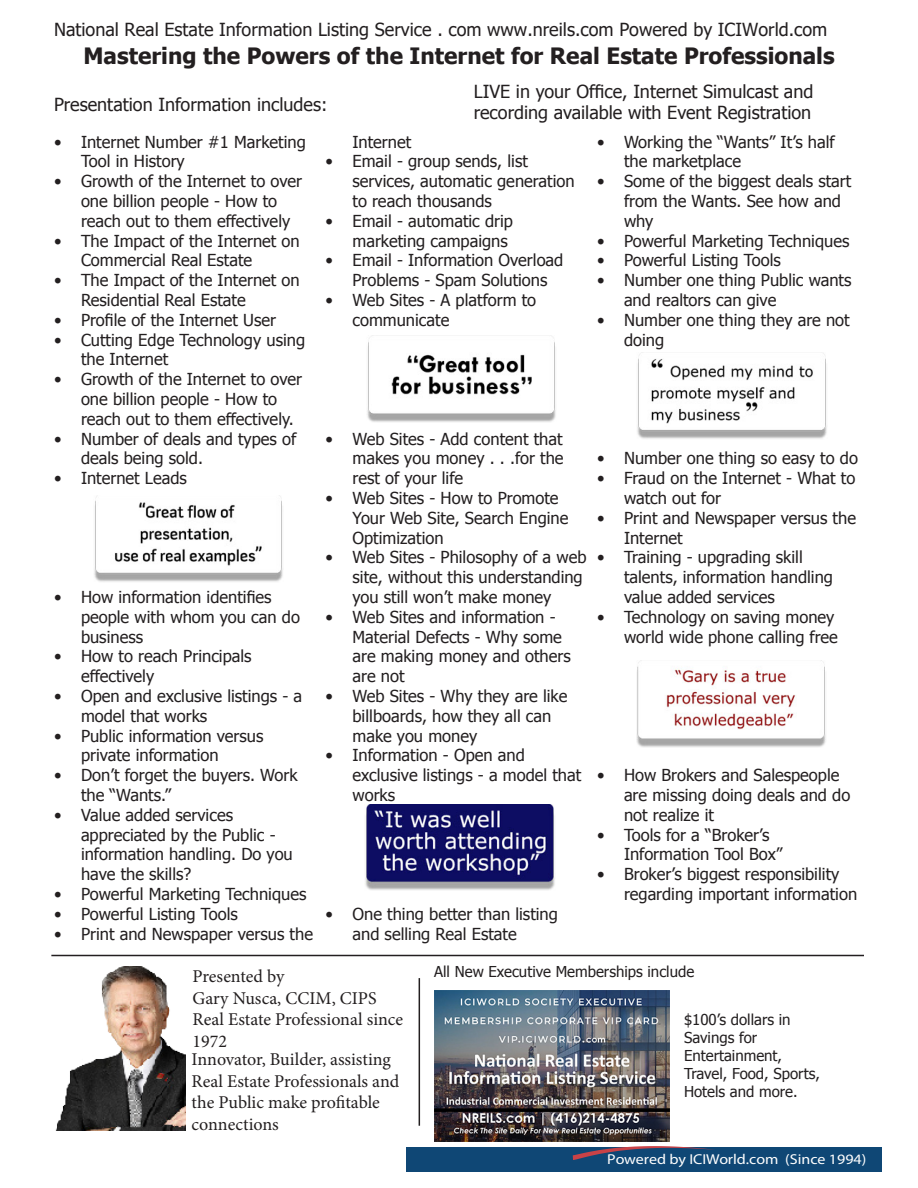
<style>
.page{position:relative;width:918px;height:1188px;background:#fff}
.page>*{position:absolute;margin:0;border:0;box-sizing:border-box;transform-origin:0 0}
.t1{font:700 22.5px "Tahoma";color:#231f20}
.t2{font:18px/21.6px "Tahoma";color:#231f20}
.t3{font:18px/21.6px "Minion Pro";color:#231f20}
.t4{font:16.5px/19.8px "Tahoma";color:#231f20}
.t5{font:15px "Tahoma";color:#231f20}
.t6{font:14.4px "Myriad Pro";color:#fff;scale:1.11 1}
</style>
<div class="page">
<img style="left:434px;top:990px;width:236px;height:152px">
<img style="left:367px;top:335px;width:189px;height:87px">
<img style="left:94px;top:495px;width:189px;height:87px">
<img style="left:365px;top:804px;width:190px;height:86px">
<img style="left:637px;top:352px;width:190px;height:87px">
<img style="left:636px;top:661px;width:190px;height:86px">
<img style="left:56px;top:966px;width:129px;height:164px">
<hr style="left:419px;top:978px;width:1px;height:148px;background:#231f20">
<div style="left:407px;top:1147px;width:475px;height:24px;background:#0f4775"></div>
<svg style="left:573px;top:1146px;width:141px;height:14px"></svg>
<hr style="left:51px;top:955px;width:813px;height:1px;background:#231f20">
<p class="t2" style="left:54px;top:19px;width:775px">National Real Estate Information Listing Service . com www.nreils.com Powered by ICIWorld.com</p>
<p class="t1" style="left:84px;top:40px;width:753px">Mastering the Powers of the Internet for Real Estate Professionals</p>
<p class="t2" style="left:54px;top:93px;width:275px">Presentation Information includes:</p>
<p class="t2" style="left:474px;top:80px;width:341px">LIVE in your Office, Internet Simulcast and recording available with Event Registration</p>
<p class="t4" style="left:81px;top:131px;width:226px;text-indent:-27px">• Internet Number #1 Marketing<br>Tool in History</p>
<p class="t4" style="left:81px;top:171px;width:223px;text-indent:-27px">• Growth of the Internet to over one billion people - How to reach out to them effectively</p>
<p class="t4" style="left:81px;top:230px;width:220px;text-indent:-27px">• The Impact of the Internet on<br>Commercial Real Estate</p>
<p class="t4" style="left:81px;top:270px;width:220px;text-indent:-27px">• The Impact of the Internet on<br>Residential Real Estate</p>
<p class="t4" style="left:54px;top:309px;width:224px">• Profile of the Internet User</p>
<p class="t4" style="left:81px;top:329px;width:226px;text-indent:-27px">• Cutting Edge Technology using the Internet</p>
<p class="t4" style="left:81px;top:369px;width:223px;text-indent:-27px">• Growth of the Internet to over one billion people - How to reach out to them effectively.</p>
<p class="t4" style="left:81px;top:428px;width:217px;text-indent:-27px">• Number of deals and types of deals being sold.</p>
<p class="t4" style="left:54px;top:468px;width:135px">• Internet Leads</p>
<p class="t4" style="left:81px;top:586px;width:220px;text-indent:-27px">• How information identifies people with whom you can do business</p>
<p class="t4" style="left:81px;top:646px;width:172px;text-indent:-27px">• How to reach Principals effectively</p>
<p class="t4" style="left:81px;top:685px;width:223px;text-indent:-27px">• Open and exclusive listings - a model that works</p>
<p class="t4" style="left:81px;top:725px;width:184px;text-indent:-27px">• Public information versus private information</p>
<p class="t4" style="left:81px;top:765px;width:218px;text-indent:-27px">• Don’t forget the buyers. Work the “Wants.”</p>
<p class="t4" style="left:81px;top:804px;width:213px;text-indent:-27px">• Value added services appreciated by the Public - information handling. Do you have the skills?</p>
<p class="t4" style="left:54px;top:883px;width:254px">• Powerful Marketing Techniques</p>
<p class="t4" style="left:54px;top:903px;width:185px">• Powerful Listing Tools</p>
<p class="t4" style="left:54px;top:923px;width:261px">• Print and Newspaper versus the</p>
<p class="t4" style="left:353px;top:131px;width:60px">Internet</p>
<p class="t4" style="left:352px;top:151px;width:224px;text-indent:-27px">• Email - group sends, list services, automatic generation to reach thousands</p>
<p class="t4" style="left:352px;top:210px;width:162px;text-indent:-27px">• Email - automatic drip marketing campaigns</p>
<p class="t4" style="left:352px;top:250px;width:212px;text-indent:-27px">• Email - Information Overload<br>Problems - Spam Solutions</p>
<p class="t4" style="left:352px;top:289px;width:185px;text-indent:-27px">• Web Sites - A platform to communicate</p>
<p class="t4" style="left:624px;top:131px;width:212px;text-indent:-27px">• Working the “Wants” It’s half the marketplace</p>
<p class="t4" style="left:624px;top:171px;width:229px;text-indent:-27px">• Some of the biggest deals start from the Wants. See how and why</p>
<p class="t4" style="left:597px;top:230px;width:254px">• Powerful Marketing Techniques</p>
<p class="t4" style="left:597px;top:250px;width:185px">• Powerful Listing Tools</p>
<p class="t4" style="left:624px;top:270px;width:229px;text-indent:-27px">• Number one thing Public wants and realtors can give</p>
<p class="t4" style="left:624px;top:309px;width:227px;text-indent:-27px">• Number one thing they are not doing</p>
<p class="t4" style="left:352px;top:428px;width:213px;text-align:justify;text-indent:-27px">• Web Sites - Add content that makes you money . . .for the rest of your life</p>
<p class="t4" style="left:352px;top:487px;width:218px;text-indent:-27px">• Web Sites - How to Promote<br>Your Web Site, Search Engine<br>Optimization</p>
<p class="t4" style="left:352px;top:547px;width:235px;text-indent:-27px">• Web Sites - Philosophy of a web site, without this understanding you still won’t make money</p>
<p class="t4" style="left:352px;top:606px;width:220px;text-indent:-27px">• Web Sites and information -<br>Material Defects - Why some are making money and others are not</p>
<p class="t4" style="left:352px;top:685px;width:216px;text-indent:-27px">• Web Sites - Why they are like billboards, how they all can make you money</p>
<p class="t4" style="left:352px;top:745px;width:230px;text-indent:-27px">• Information - Open and exclusive listings - a model that works</p>
<p class="t4" style="left:352px;top:903px;width:207px;text-indent:-27px">• One thing better than listing and selling Real Estate</p>
<p class="t4" style="left:597px;top:448px;width:263px">• Number one thing so easy to do</p>
<p class="t4" style="left:624px;top:468px;width:233px;text-indent:-27px">• Fraud on the Internet - What to watch out for</p>
<p class="t4" style="left:624px;top:507px;width:234px;text-indent:-27px">• Print and Newspaper versus the<br>Internet</p>
<p class="t4" style="left:624px;top:547px;width:211px;text-indent:-27px">• Training - upgrading skill talents, information handling value added services</p>
<p class="t4" style="left:597px;top:606px;width:243px;text-align:right">• Technology on saving money world wide phone calling free</p>
<p class="t4" style="left:624px;top:765px;width:228px;text-indent:-27px">• How Brokers and Salespeople are missing doing deals and do not realize it</p>
<p class="t4" style="left:624px;top:824px;width:160px;text-indent:-27px">• Tools for a “Broker’s<br>Information Tool Box”</p>
<p class="t4" style="left:624px;top:864px;width:235px;text-indent:-27px">• Broker’s biggest responsibility regarding important information</p>
<p class="t3" style="left:193px;top:966px;width:93px">Presented by</p>
<p class="t5" style="left:434px;top:962px;width:262px">All New Executive Memberships include</p>
<p class="t3" style="left:193px;top:987px;width:186px">Gary Nusca, CCIM, CIPS</p>
<p class="t3" style="left:193px;top:1009px;width:212px">Real Estate Professional since<br>1972</p>
<p class="t5" style="left:684px;top:1009px;width:108px">$100’s dollars in</p>
<p class="t5" style="left:684px;top:1027px;width:75px">Savings for</p>
<p class="t5" style="left:684px;top:1045px;width:100px">Entertainment,</p>
<p class="t5" style="left:684px;top:1063px;width:137px">Travel, Food, Sports,</p>
<p class="t5" style="left:684px;top:1081px;width:115px">Hotels and more.</p>
<p class="t3" style="left:192px;top:1049px;width:209px">Innovator, Builder, assisting<br>Real Estate Professionals and the Public make profitable connections</p>
<p class="t6" style="left:607px;top:1150px;width:235px">Powered by ICIWorld.com (Since 1994)</p>
</div>
